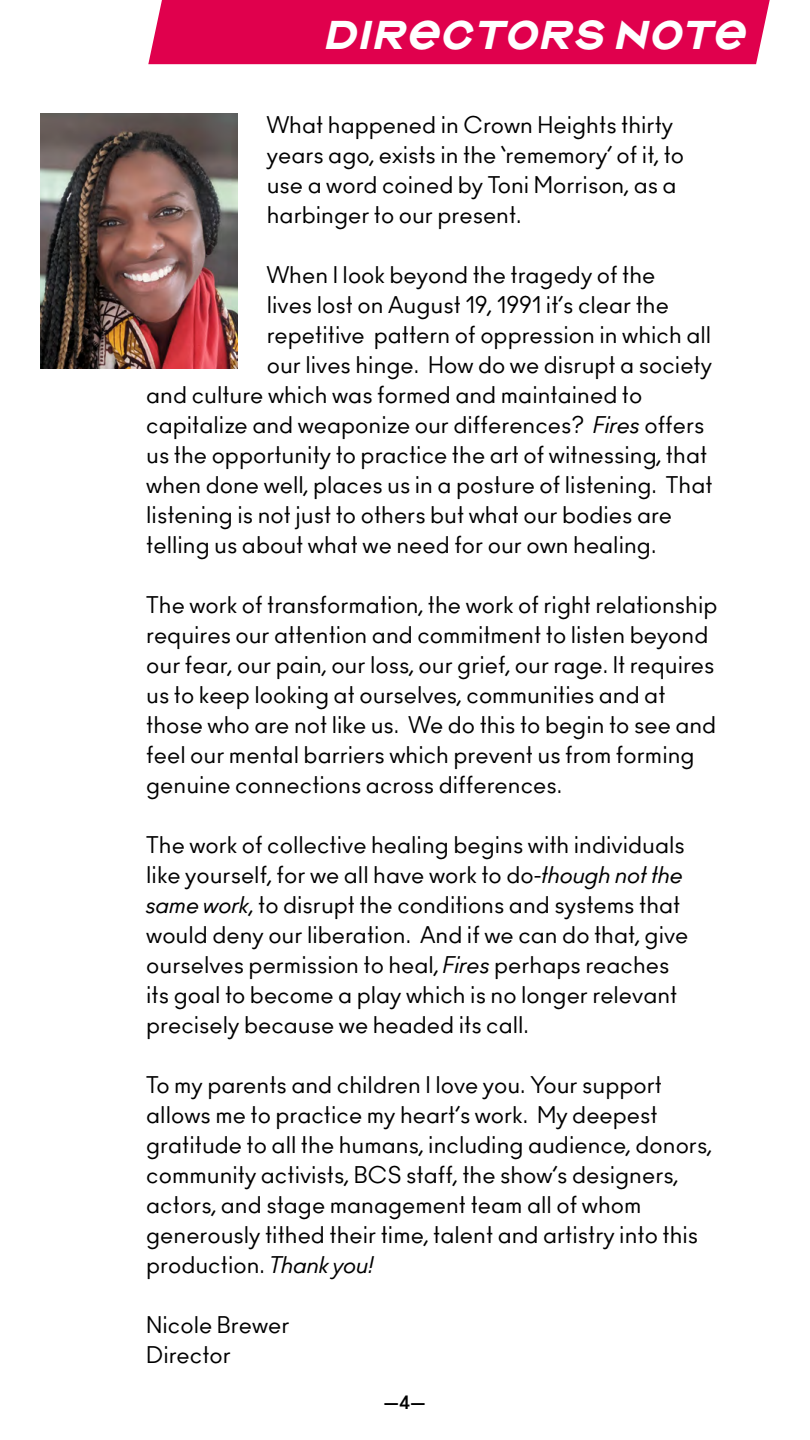
<style>
.page{position:relative;width:810px;height:1440px;background:#fff}
.page>*{position:absolute;margin:0;border:0;box-sizing:border-box;transform-origin:0 0}
.t1{font:italic 900 expanded 37.5px "Ano";color:#fff}
.t2{font:22.5px/30px "Ano";color:#000}
.t3{font:700 18px "Ano";color:#000}
.s1{font-style:italic}
</style>
<div class="page">
<div style="left:148px;top:0;width:622px;height:64px;background:#e0004d"></div>
<img style="left:40px;top:113px;width:198px;height:255px">
<p class="t1" style="left:323px;top:9px;width:434px">DIRECTORS NOTE</p>
<p class="t2" style="left:267px;top:111px;width:419px">What happened in Crown Heights thirty years ago, exists in the ‘rememory’ of it, to use a word coined by Toni Morrison, as a harbinger to our present.</p>
<p class="t2" style="left:267px;top:261px;width:390px">When I look beyond the tragedy of the</p>
<p class="t2" style="left:267px;top:291px;width:404px">lives lost on August 19, 1991 it’s clear the</p>
<p class="t2" style="left:267px;top:321px;width:446px">repetitive pattern of oppression in which all</p>
<p class="t2" style="left:267px;top:351px;width:447px">our lives hinge. How do we disrupt a society</p>
<p class="t2" style="left:146px;top:381px;width:498px">and culture which was formed and maintained to</p>
<p class="t2" style="left:146px;top:411px;width:560px">capitalize and weaponize our differences? <span class="s1">Fires</span> offers</p>
<p class="t2" style="left:146px;top:441px;width:563px">us the opportunity to practice the art of witnessing, that</p>
<p class="t2" style="left:146px;top:471px;width:568px">when done well, places us in a posture of listening. That</p>
<p class="t2" style="left:146px;top:501px;width:527px">listening is not just to others but what our bodies are</p>
<p class="t2" style="left:146px;top:531px;width:512px">telling us about what we need for our own healing.</p>
<p class="t2" style="left:146px;top:591px;width:573px">The work of transformation, the work of right relationship requires our attention and commitment to listen beyond our fear, our pain, our loss, our grief, our rage. It requires us to keep looking at ourselves, communities and at those who are not like us. We do this to begin to see and feel our mental barriers which prevent us from forming genuine connections across differences.</p>
<p class="t2" style="left:146px;top:831px;width:544px">The work of collective healing begins with individuals like yourself, for we all have work to do-<span class="s1">though not the same work</span>, to disrupt the conditions and systems that would deny our liberation. And if we can do that, give ourselves permission to heal, <span class="s1">Fires</span> perhaps reaches its goal to become a play which is no longer relevant precisely because we headed its call.</p>
<p class="t2" style="left:146px;top:1071px;width:567px">To my parents and children I love you. Your support allows me to practice my heart’s work. My deepest gratitude to all the humans, including audience, donors, community activists, BCS staff, the show’s designers, actors, and stage management team all of whom generously tithed their time, talent and artistry into this production. <span class="s1">Thank you!</span></p>
<p class="t2" style="left:146px;top:1311px;width:145px">Nicole Brewer</p>
<p class="t2" style="left:146px;top:1341px;width:86px">Director</p>
<p class="t3" style="left:383px;top:1392px;width:44px">—4—</p>
</div>
